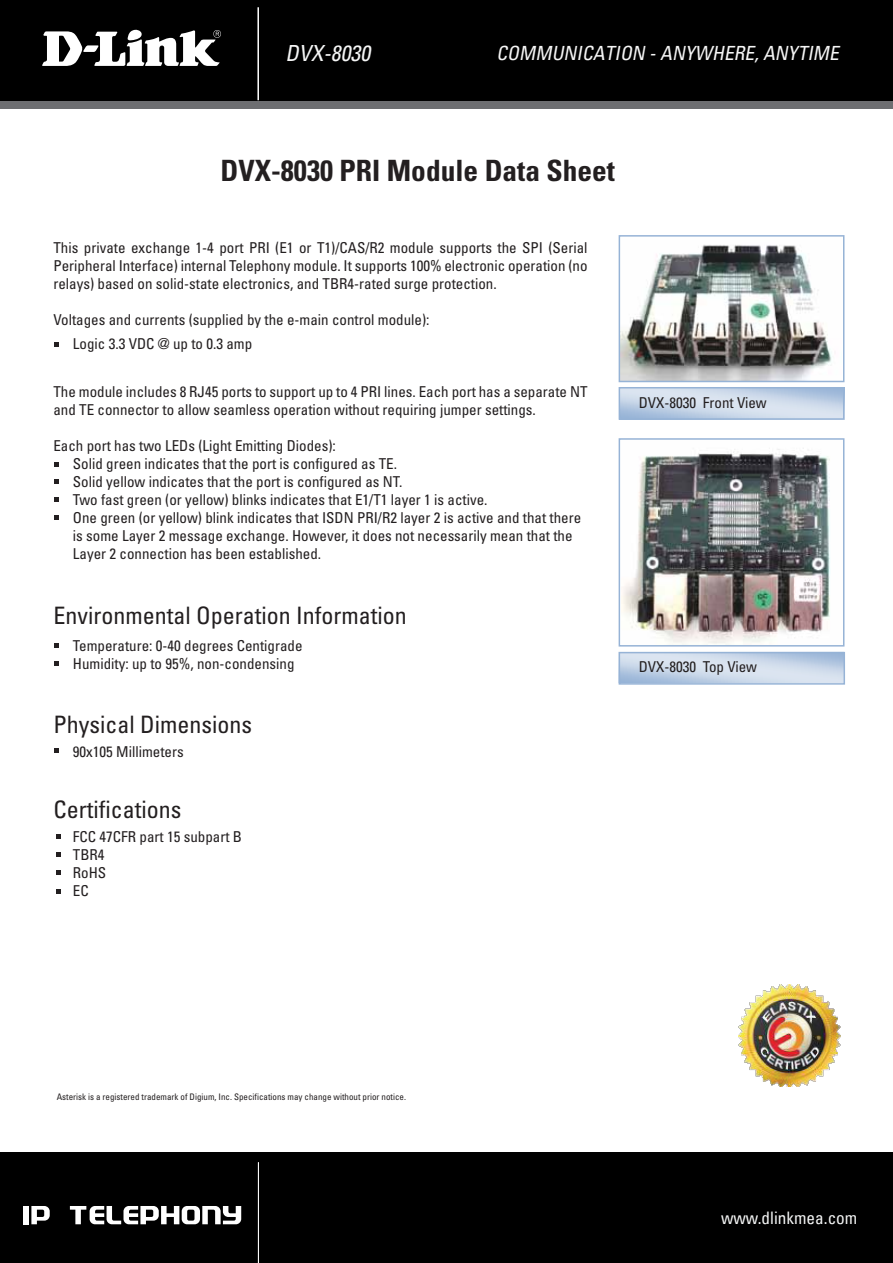
<style>
.page{position:relative;width:893px;height:1263px;background:#fff}
.page>*{position:absolute;margin:0;border:0;box-sizing:border-box;transform-origin:0 0}
.t1{font:700 condensed 29.4px "Univers";color:#231f20}
.t2{font:condensed 24px "Univers";color:#231f20}
.t3{font:italic condensed 22.2px "Univers";color:#f5f6f6}
.t4{font:italic condensed 19.5px "Univers";color:#f5f5f5}
.t5{font:condensed 17.25px "Univers LT";color:#f4f5f5}
.t6{font:condensed 15px/18px "Univers";color:#231f20}
.t7{font:condensed 9px "Univers";color:#231f20}
</style>
<div class="page">
<div style="left:0;top:0;width:893px;height:108px;background:#6d6e71"></div>
<div style="left:0;top:0;width:893px;height:100px;background:#000"></div>
<svg style="left:42px;top:29px;width:179px;height:37px"></svg>
<hr style="left:257px;top:7px;width:2px;height:93px;background:#fff">
<div style="left:0;top:1153px;width:893px;height:110px;background:#000"></div>
<hr style="left:258px;top:1162px;width:1px;height:101px;background:#fff">
<div style="left:24px;top:1206px;width:5px;height:18px;background:#fff"></div>
<svg style="left:31px;top:1206px;width:19px;height:18px"></svg>
<svg style="left:70px;top:1206px;width:171px;height:18px"></svg>
<svg style="left:622px;top:388px;width:223px;height:31px;background:#cad8e9"></svg>
<svg style="left:622px;top:655px;width:220px;height:27px;background:#cad8e9"></svg>
<div style="left:619px;top:387px;width:225px;height:33px;border:2px solid #96b3d6"></div>
<div style="left:619px;top:652px;width:226px;height:33px;border:2px solid #96b3d6"></div>
<img style="left:622px;top:245px;width:210px;height:134px">
<div style="left:619px;top:235px;width:225px;height:147px;border:2px solid #96b3d6"></div>
<img style="left:622px;top:448px;width:208px;height:195px">
<div style="left:619px;top:438px;width:225px;height:208px;border:2px solid #96b3d6"></div>
<img style="left:738px;top:984px;width:103px;height:102px">
<svg style="left:54px;top:462px;width:5px;height:4px"></svg>
<svg style="left:54px;top:342px;width:5px;height:5px"></svg>
<svg style="left:54px;top:479px;width:5px;height:5px"></svg>
<svg style="left:54px;top:497px;width:5px;height:5px"></svg>
<svg style="left:54px;top:515px;width:5px;height:5px"></svg>
<svg style="left:54px;top:643px;width:5px;height:5px"></svg>
<svg style="left:54px;top:661px;width:5px;height:5px"></svg>
<svg style="left:56px;top:834px;width:5px;height:5px"></svg>
<svg style="left:56px;top:852px;width:5px;height:5px"></svg>
<svg style="left:56px;top:870px;width:5px;height:5px"></svg>
<svg style="left:56px;top:889px;width:5px;height:4px"></svg>
<svg style="left:54px;top:748px;width:5px;height:5px"></svg>
<h3 class="t3" style="left:285px;top:39px;width:91px">DVX-8030</h3>
<h3 class="t4" style="left:496px;top:41px;width:348px">COMMUNICATION -ANYWHERE,ANYTIME</h3>
<h1 class="t1" style="left:221px;top:153px;width:396px">DVX-8030 PRI Module Data Sheet</h1>
<p class="t6" style="left:53px;top:239px;width:536px;text-align:justify">This private exchange 1-4 port PRI (E1 or T1)/CAS/R2 module supports the SPI (Serial Peripheral Interface) internal Telephony module. It supports 100% electronic operation (no relays) based on solid-state electronics, and TBR4-rated surge protection.</p>
<p class="t6" style="left:73px;top:308px;width:358px;line-height:24px;text-indent:-20px">Voltages and currents (supplied by the e-main control module):<br>Logic 3.3 VDC @ up to 0.3 amp</p>
<p class="t6" style="left:53px;top:383px;width:535px">The module includes 8 RJ45 ports to support up to 4 PRI lines. Each port has a separate NT and TE connector to allow seamless operation without requiring jumper settings.</p>
<p class="t6" style="left:73px;top:437px;width:510px;text-indent:-20px">Each port has two LEDs (Light Emitting Diodes):<br>Solid green indicates that the port is configured as TE.<br>Solid yellow indicates that the port is configured as NT.<br>Two fast green (or yellow) blinks indicates that E1/T1 layer 1 is active.<br>One green (or yellow) blink indicates that ISDN PRI/R2 layer 2 is active and that there is some Layer 2 message exchange. However, it does not necessarily mean that the Layer 2 connection has been established.</p>
<h2 class="t2" style="left:53px;top:600px;width:355px">Environmental Operation Information</h2>
<p class="t6" style="left:73px;top:636px;width:231px">Temperature: 0-40 degrees Centigrade<br>Humidity: up to 95%, non-condensing</p>
<h2 class="t2" style="left:53px;top:709px;width:200px">Physical Dimensions</h2>
<p class="t6" style="left:73px;top:742px;width:112px">90x105 Millimeters</p>
<h2 class="t2" style="left:53px;top:794px;width:129px">Certifications</h2>
<p class="t6" style="left:73px;top:827px;width:171px">FCC 47CFR part 15 subpart B<br>TBR4<br>RoHS<br>EC</p>
<p class="t6" style="left:639px;top:393px;width:130px">DVX-8030 Front View</p>
<p class="t6" style="left:639px;top:658px;width:120px">DVX-8030 Top View</p>
<p class="t7" style="left:57px;top:1091px;width:351px">Asterisk is a registered trademark of Digium, Inc. Specifications may change without prior notice.</p>
<p class="t5" style="left:721px;top:1207px;width:138px">www.dlinkmea.com</p>
</div>
